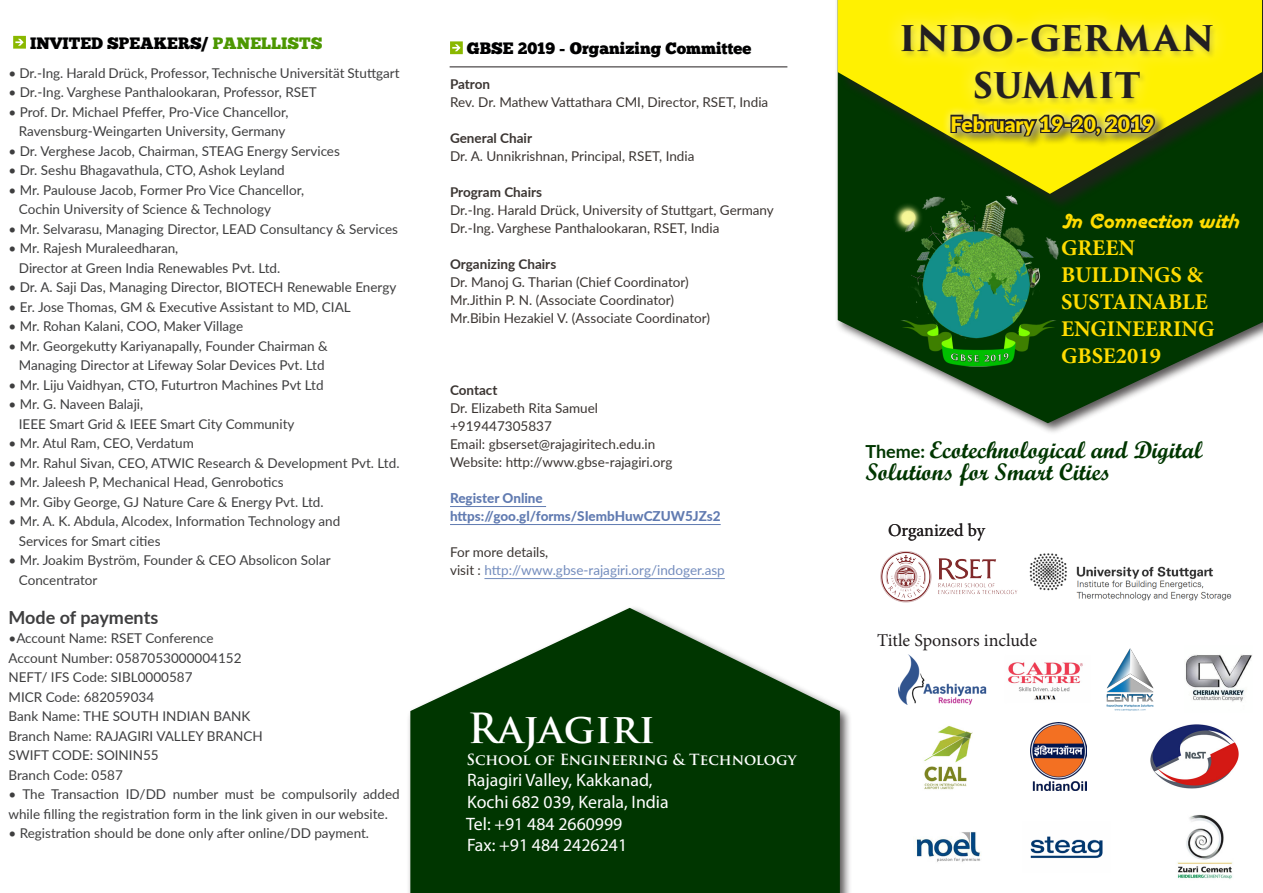
<style>
.page{position:relative;width:1263px;height:893px;background:#fff}
.page>*{position:absolute;margin:0;border:0;box-sizing:border-box;transform-origin:0 0}
.t1{font:700 40.5px "Trajan Pro";color:#fff}
.t2{font:700 34.5px/46.5px "Trajan Pro 3";letter-spacing:.005em;color:#231f20;text-align:center}
.t3{font:24px/22.5px "Script MT Bold";color:#003600}
.t4{font:700 22.5px "Minion Pro";color:#ffdc01}
.t5{font:900 21px "Lato";color:#ffdc01}
.t6{font:19.5px "Boa Script";color:#ffdc01}
.t7{font:18px "Myriad Pro";color:#fff}
.t8{font:18px "Minion Pro";color:#231f20}
.t9{font:700 18px "Lato";color:#3e3e3f}
.t10{font:16.5px "Chunk Five";color:#000001}
.t11{font:700 15px "Trajan Pro";color:#fff}
.t12{font:13.5px/19.5px "Lato";color:#3e3e3f}
.t13{font:13.5px "Lato";color:#3b3532}
.t14{font:700 13.5px "Lato";color:#3b3532}
.t15{font:800 13.5px "Lato";color:#617bb1}
.t16{font:13.5px "Lato";color:#738cbd}
.s1{color:#4c9700}
.s2{color:#3b3532}
.s3{font-family:"Lato";font-weight:700;font-size:18px}
</style>
<div class="page">
<div style="left:834px;top:0;width:429px;height:435px;background:#231f20;opacity:.75"></div>
<svg style="left:838px;top:194px;width:425px;height:229px;fill:#003600"></svg>
<img style="left:880px;top:551px;width:138px;height:52px">
<img style="left:1185px;top:654px;width:67px;height:48px">
<img style="left:924px;top:726px;width:49px;height:64px">
<img style="left:1030px;top:722px;width:57px;height:68px">
<img style="left:898px;top:654px;width:89px;height:50px">
<img style="left:1008px;top:662px;width:75px;height:38px">
<img style="left:1106px;top:648px;width:48px;height:63px">
<img style="left:1177px;top:815px;width:55px;height:64px">
<img style="left:915px;top:832px;width:66px;height:30px">
<img style="left:1150px;top:724px;width:89px;height:64px">
<img style="left:1030px;top:836px;width:73px;height:23px">
<hr style="left:450px;top:506px;width:96px;height:1px;background:#617bb1">
<hr style="left:450px;top:524px;width:271px;height:1px;background:#617bb1">
<hr style="left:484px;top:578px;width:241px;height:1px;background:#738cbd">
<svg style="left:450px;top:41px;width:13px;height:13px"></svg>
<hr style="left:450px;top:67px;width:337px;height:1px;background:#231f20">
<img style="left:1029px;top:553px;width:203px;height:48px">
<div style="left:840px;top:0;width:423px;height:212px;background:#003600"></div>
<svg style="left:838px;top:0;width:424px;height:194px"></svg>
<div style="left:885px;top:5px;width:344px;height:112px;background:#fff;opacity:.75"></div>
<img style="left:877px;top:185px;width:196px;height:199px">
<svg style="left:13px;top:36px;width:13px;height:13px"></svg>
<div style="left:941px;top:105px;width:223px;height:41px;background:#fff;opacity:.75"></div>
<svg style="left:949px;top:103px;width:210px;height:89px"></svg>
<div style="left:407px;top:605px;width:446px;height:288px;background:#231f20;opacity:.75"></div>
<svg style="left:410px;top:608px;width:430px;height:285px;fill:#003600"></svg>
<p class="t10" style="left:30px;top:33px;width:294px">INVITED SPEAKERS/ <span class="s1">PANELLISTS</span></p>
<p class="t12" style="left:9px;top:63px;width:393px">• Dr.-Ing. Harald Drück, Professor, Technische Universität Stuttgart</p>
<p class="t12" style="left:9px;top:82px;width:310px">• Dr.-Ing. Varghese Panthalookaran, Professor, RSET</p>
<p class="t12" style="left:9px;top:102px;width:282px">• Prof. Dr. Michael Pfeffer, Pro-Vice Chancellor,</p>
<p class="t12" style="left:19px;top:121px;width:268px">Ravensburg-Weingarten University, Germany</p>
<p class="t12" style="left:9px;top:141px;width:333px">• Dr. Verghese Jacob, Chairman, STEAG Energy Services</p>
<p class="t12" style="left:9px;top:160px;width:278px">• Dr. Seshu Bhagavathula, CTO, Ashok Leyland</p>
<p class="t12" style="left:9px;top:180px;width:297px">• Mr. Paulouse Jacob, Former Pro Vice Chancellor,</p>
<p class="t12" style="left:19px;top:199px;width:254px">Cochin University of Science &amp; Technology</p>
<p class="t12" style="left:9px;top:219px;width:391px">• Mr. Selvarasu, Managing Director, LEAD Consultancy &amp; Services</p>
<p class="t12" style="left:9px;top:238px;width:171px">• Mr. Rajesh Muraleedharan,</p>
<p class="t12" style="left:19px;top:258px;width:263px">Director at Green India Renewables Pvt. Ltd.</p>
<p class="t12" style="left:9px;top:277px;width:389px">• Dr. A. Saji Das, Managing Director, BIOTECH Renewable Energy</p>
<p class="t12" style="left:9px;top:297px;width:344px">• Er. Jose Thomas, GM &amp; Executive Assistant to MD, CIAL</p>
<p class="t12" style="left:9px;top:316px;width:236px">• Mr. Rohan Kalani, COO, Maker Village</p>
<p class="t12" style="left:9px;top:336px;width:321px">• Mr. Georgekutty Kariyanapally, Founder Chairman &amp;</p>
<p class="t12" style="left:19px;top:355px;width:307px">Managing Director at Lifeway Solar Devices Pvt. Ltd</p>
<p class="t12" style="left:9px;top:375px;width:317px">• Mr. Liju Vaidhyan, CTO, Futurtron Machines Pvt Ltd</p>
<p class="t12" style="left:9px;top:394px;width:136px">• Mr. G. Naveen Balaji,</p>
<p class="t12" style="left:19px;top:414px;width:277px">IEEE Smart Grid &amp; IEEE Smart City Community</p>
<p class="t12" style="left:9px;top:433px;width:187px">• Mr. Atul Ram, CEO, Verdatum</p>
<p class="t12" style="left:9px;top:453px;width:392px">• Mr. Rahul Sivan, CEO, ATWIC Research &amp; Development Pvt. Ltd.</p>
<p class="t12" style="left:9px;top:472px;width:277px">• Mr. Jaleesh P, Mechanical Head, Genrobotics</p>
<p class="t12" style="left:9px;top:492px;width:317px">• Mr. Giby George, GJ Nature Care &amp; Energy Pvt. Ltd.</p>
<p class="t12" style="left:9px;top:511px;width:333px">• Mr. A. K. Abdula, Alcodex, Information Technology and</p>
<p class="t12" style="left:19px;top:531px;width:143px">Services for Smart cities</p>
<p class="t12" style="left:9px;top:550px;width:324px">• Mr. Joakim Byström, Founder &amp; CEO Absolicon Solar</p>
<p class="t12" style="left:19px;top:570px;width:80px">Concentrator</p>
<p class="t9" style="left:9px;top:604px;width:151px">Mode of payments</p>
<p class="t12" style="left:9px;top:628px;width:207px">•Account Name: RSET Conference</p>
<p class="t12" style="left:9px;top:648px;width:235px">Account Number: 0587053000004152</p>
<p class="t12" style="left:9px;top:667px;width:186px">NEFT/ IFS Code: SIBL0000587</p>
<p class="t12" style="left:9px;top:687px;width:147px">MICR Code: 682059034</p>
<p class="t12" style="left:9px;top:706px;width:243px">Bank Name: THE SOUTH INDIAN BANK</p>
<p class="t12" style="left:9px;top:726px;width:256px">Branch Name: RAJAGIRI VALLEY BRANCH</p>
<p class="t12" style="left:9px;top:745px;width:152px">SWIFT CODE: SOININ55</p>
<p class="t12" style="left:9px;top:765px;width:116px">Branch Code: 0587</p>
<p class="t12" style="left:9px;top:784px;width:393px">• The Transaction ID/DD number must be compulsorily added while filling the registration form in the link given in our website.</p>
<p class="t12" style="left:9px;top:823px;width:362px">• Registration should be done only after online/DD payment.</p>
<p class="t10" style="left:467px;top:39px;width:286px">GBSE 2019 - Organizing Committee</p>
<p class="t14" style="left:450px;top:75px;width:42px">Patron</p>
<p class="t13" style="left:450px;top:93px;width:320px">Rev. Dr. Mathew Vattathara CMI, Director, RSET, India</p>
<p class="t14" style="left:450px;top:129px;width:84px">General Chair</p>
<p class="t13" style="left:450px;top:147px;width:246px">Dr. A. Unnikrishnan, Principal, RSET, India</p>
<p class="t14" style="left:450px;top:183px;width:94px">Program Chairs</p>
<p class="t13" style="left:450px;top:201px;width:325px">Dr.-Ing. Harald Drück, University of Stuttgart, Germany</p>
<p class="t13" style="left:450px;top:219px;width:271px">Dr.-Ing. Varghese Panthalookaran, RSET, India</p>
<p class="t14" style="left:450px;top:255px;width:108px">Organizing Chairs</p>
<p class="t13" style="left:450px;top:273px;width:240px">Dr. Manoj G. Tharian (Chief Coordinator)</p>
<p class="t13" style="left:450px;top:291px;width:226px">Mr.Jithin P. N. (Associate Coordinator)</p>
<p class="t13" style="left:450px;top:309px;width:262px">Mr.Bibin Hezakiel V. (Associate Coordinator)</p>
<p class="t14" style="left:450px;top:381px;width:49px">Contact</p>
<p class="t13" style="left:450px;top:399px;width:150px">Dr. Elizabeth Rita Samuel</p>
<p class="t13" style="left:450px;top:417px;width:103px">+919447305837</p>
<p class="t13" style="left:450px;top:435px;width:207px">Email: gbserset@rajagiritech.edu.in</p>
<p class="t13" style="left:450px;top:453px;width:224px">Website: http://www.gbse-rajagiri.org</p>
<p class="t15" style="left:450px;top:488px;width:94px">Register Online</p>
<p class="t15" style="left:450px;top:506px;width:272px">https://goo.gl/forms/SIembHuwCZUW5JZs2</p>
<p class="t13" style="left:450px;top:543px;width:100px">For more details,</p>
<p class="t16" style="left:450px;top:561px;width:276px"><span class="s2">visit :</span> http://www.gbse-rajagiri.org/indoger.asp</p>
<p class="t1" style="left:468px;top:703px;width:189px">Rajagiri</p>
<p class="t11" style="left:466px;top:750px;width:332px">School of Engineering &amp; Technology</p>
<p class="t7" style="left:467px;top:769px;width:187px">Rajagiri Valley, Kakkanad,</p>
<p class="t7" style="left:467px;top:791px;width:203px">Kochi 682 039, Kerala, India</p>
<p class="t7" style="left:466px;top:812px;width:158px">Tel: +91 484 2660999</p>
<p class="t7" style="left:467px;top:834px;width:162px">Fax: +91 484 2426241</p>
<p class="t2" style="left:899px;top:16px;width:317px">INDO-GERMAN<br>SUMMIT</p>
<p class="t5" style="left:950px;top:108px;width:205px">February 19-20, 2019</p>
<p class="t6" style="left:1061px;top:209px;width:179px">In Connection with</p>
<p class="t4" style="left:1061px;top:232px;width:75px">GREEN</p>
<p class="t4" style="left:1061px;top:259px;width:143px">BUILDINGS &amp;</p>
<p class="t4" style="left:1061px;top:286px;width:148px">SUSTAINABLE</p>
<p class="t4" style="left:1061px;top:313px;width:155px">ENGINEERING</p>
<p class="t4" style="left:1061px;top:340px;width:101px">GBSE2019</p>
<p class="t3" style="left:865px;top:438px;width:339px"><span class="s3">Theme:</span> Ecotechnological and Digital<br>Solutions for Smart Cities</p>
<p class="t8" style="left:888px;top:518px;width:98px">Organized by</p>
<p class="t8" style="left:877px;top:628px;width:161px">Title Sponsors include</p>
</div>
